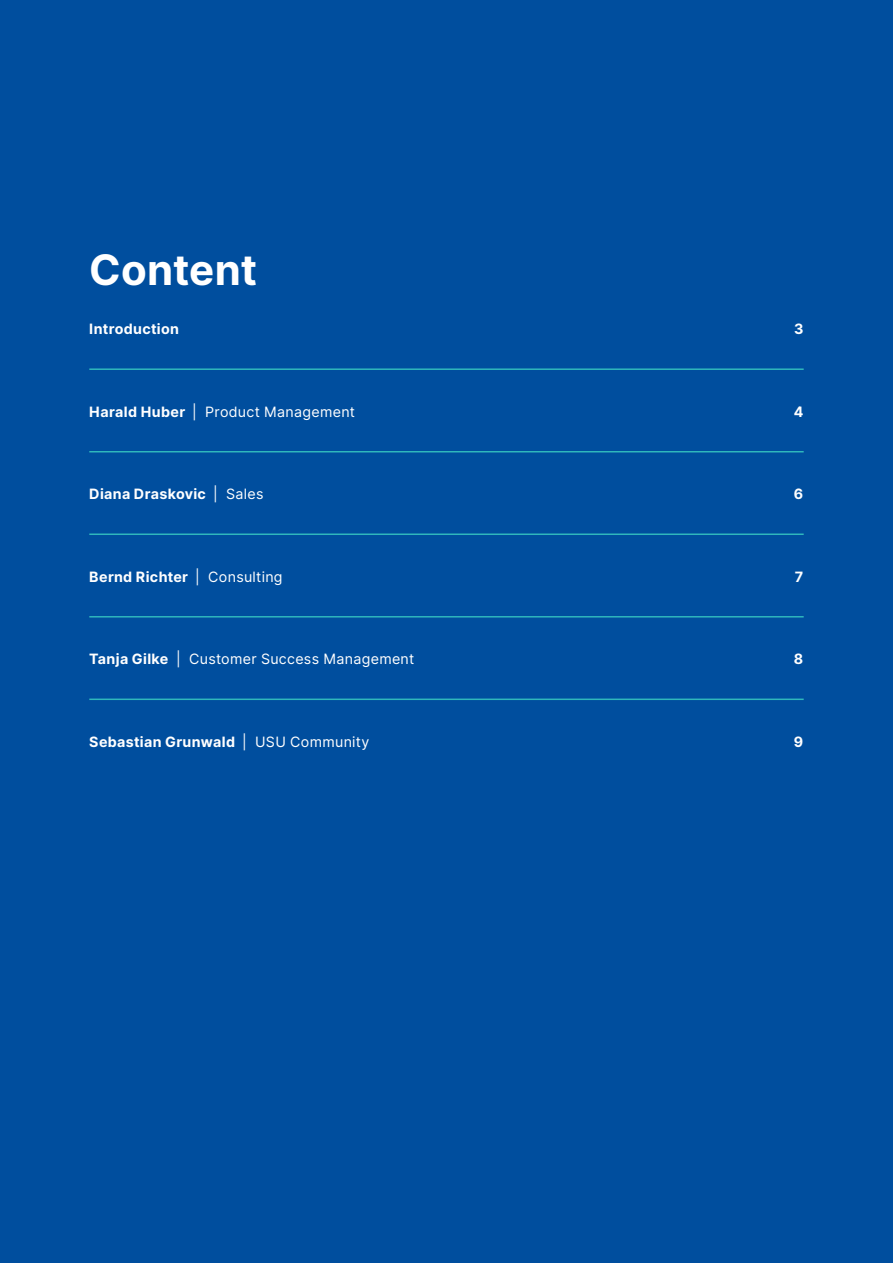
<style>
.page{position:relative;width:893px;height:1263px;background:#004e9e}
.page>*{position:absolute;margin:0;border:0;box-sizing:border-box;transform-origin:0 0}
.t1{font:700 42px "Inter";color:#fff}
.t2{font:700 14.25px "Inter";letter-spacing:.025em;color:#fff}
.t3{font:14.25px "Inter";letter-spacing:.02em;color:#fff}
.s1{font-weight:700}
.s2{font-weight:400}
</style>
<div class="page">
<hr style="left:89px;top:368px;width:715px;height:2px;background:#2fb7bc">
<hr style="left:89px;top:451px;width:715px;height:1px;background:#2fb7bc">
<hr style="left:89px;top:533px;width:715px;height:2px;background:#2fb7bc">
<hr style="left:89px;top:616px;width:715px;height:1px;background:#2fb7bc">
<hr style="left:89px;top:698px;width:715px;height:2px;background:#2fb7bc">
<h1 class="t1" style="left:89px;top:239px;width:169px">Content</h1>
<p class="t2" style="left:89px;top:319px;width:91px">Introduction</p>
<p class="t2" style="left:794px;top:319px;width:11px">3</p>
<p class="t3" style="left:89px;top:401px;width:267px"><span class="s1">Harald Huber</span> | Product Management</p>
<p class="t2" style="left:794px;top:401px;width:11px">4</p>
<p class="t2" style="left:89px;top:484px;width:176px">Diana Draskovic <span class="s2">| Sales</span></p>
<p class="t2" style="left:794px;top:484px;width:11px">6</p>
<p class="t2" style="left:89px;top:566px;width:195px">Bernd Richter <span class="s2">| Consulting</span></p>
<p class="t2" style="left:795px;top:566px;width:10px">7</p>
<p class="t3" style="left:89px;top:649px;width:326px"><span class="s1">Tanja Gilke</span> | Customer Success Management</p>
<p class="t2" style="left:794px;top:649px;width:11px">8</p>
<p class="t2" style="left:89px;top:731px;width:282px">Sebastian Grunwald <span class="s2">| USU Community</span></p>
<p class="t2" style="left:794px;top:731px;width:11px">9</p>
</div>
